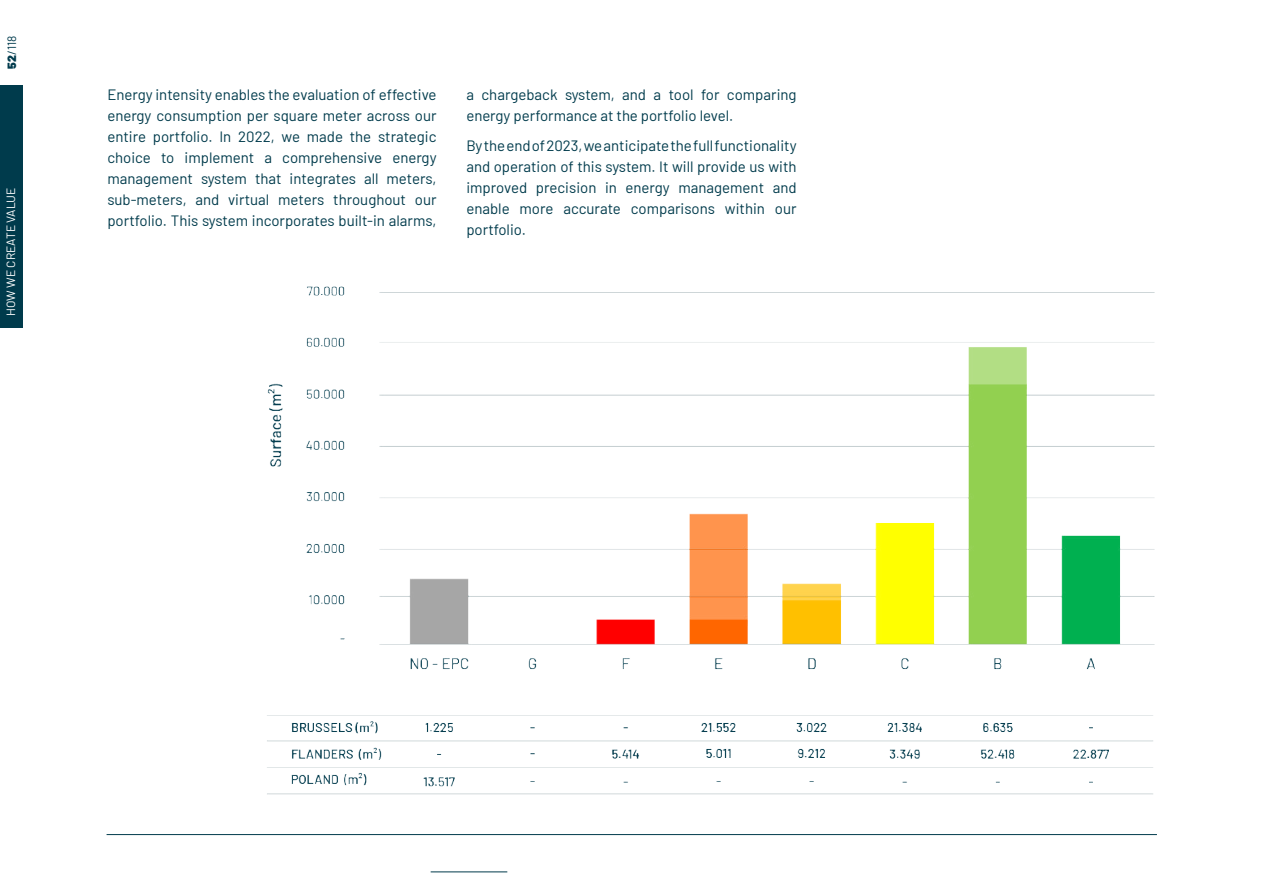
<style>
.page{position:relative;width:1263px;height:893px;background:#fff}
.page>*{position:absolute;margin:0;border:0;box-sizing:border-box;transform-origin:0 0}
.t1{font:15px/21px "Barlow";color:#003b4c;text-align:justify}
.t2{font:12px "Barlow";color:#fff}
.t3{font:12px "Barlow";color:#003b4d}
.s1{font-weight:900}
</style>
<div class="page">
<div style="left:0;top:85px;width:22px;height:242px;background:#003b4c"></div>
<hr style="left:431px;top:871px;width:76px;height:1px;background:#003b4c">
<hr style="left:107px;top:834px;width:1050px;height:1px;background:#003b4c">
<img style="left:267px;top:286px;width:888px;height:509px">
<p class="t3" style="left:3px;top:69px;width:35px;rotate:-90deg"><span class="s1">52</span>/118</p>
<p class="t2" style="left:2px;top:316px;width:130px;rotate:-90deg">HOW WE CREATE VALUE</p>
<p class="t1" style="left:107px;top:83px;width:331px">Energy intensity enables the evaluation of effective energy consumption per square meter across our entire portfolio. In 2022, we made the strategic choice to implement a comprehensive energy management system that integrates all meters, sub-meters, and virtual meters throughout our portfolio. This system incorporates built-in alarms,</p>
<p class="t1" style="left:466px;top:83px;width:332px">a chargeback system, and a tool for comparing energy performance at the portfolio level.</p>
<p class="t1" style="left:466px;top:133px;width:332px">By the end of 2023, we anticipate the full functionality and operation of this system. It will provide us with improved precision in energy management and enable more accurate comparisons within our portfolio.</p>
</div>
